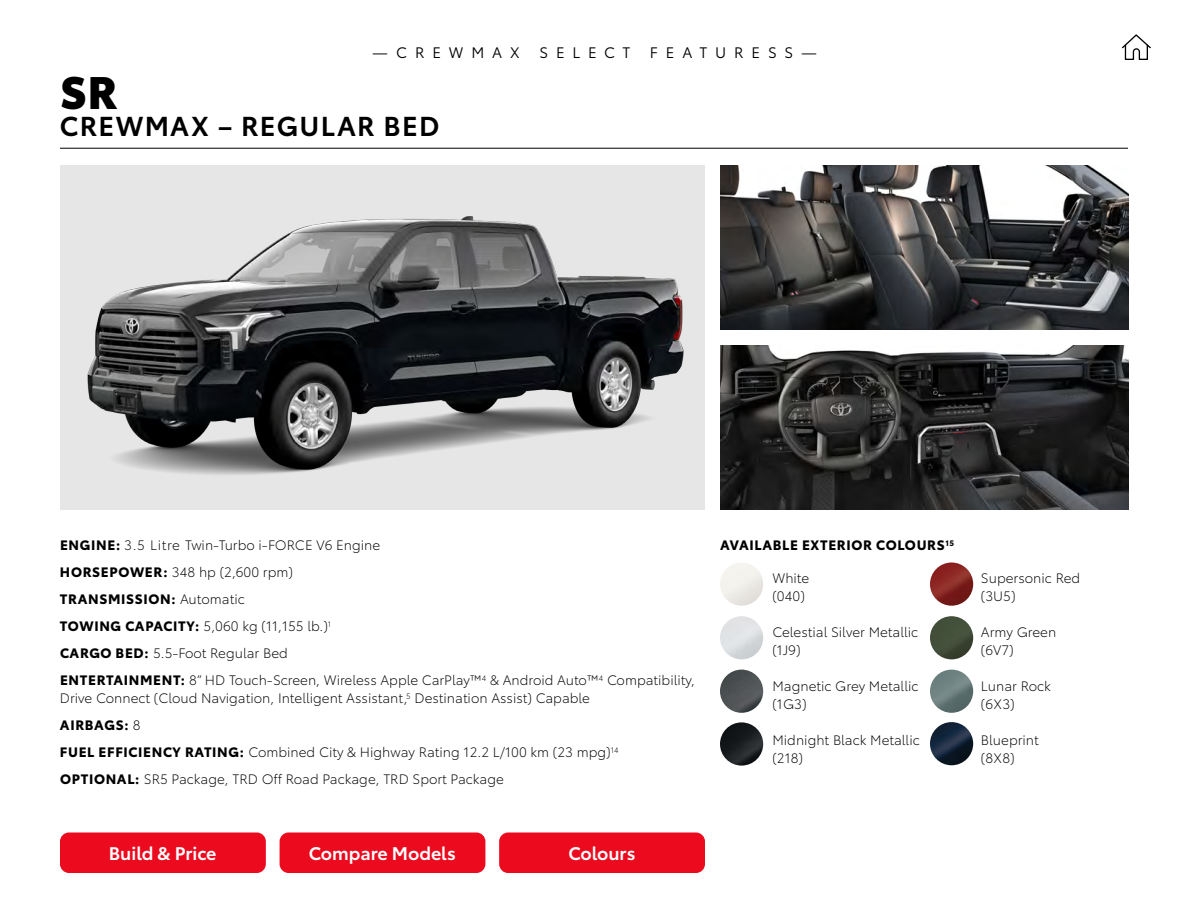
<style>
.page{position:relative;width:1188px;height:918px;background:#fff}
.page>*{position:absolute;margin:0;border:0;box-sizing:border-box;transform-origin:0 0}
.t1{font:900 45px "Toyota Type";color:#000}
.t2{font:600 27px "Toyota Type";letter-spacing:.05em;color:#000}
.t3{font:600 18px "Toyota Type";color:#fff}
.t4{font:15px "Toyota Type";letter-spacing:.525em;color:#000}
.t5{font:300 13.5px/27px "Toyota Type";color:#000}
.t6{font:700 13.5px "Toyota Type";letter-spacing:.05em;color:#000}
.s1{font-weight:700}
</style>
<div class="page">
<img style="left:60px;top:165px;width:645px;height:345px">
<img style="left:720px;top:165px;width:408px;height:165px">
<img style="left:720px;top:345px;width:408px;height:165px">
<img style="left:720px;top:562px;width:43px;height:44px;border-radius:22px">
<img style="left:930px;top:616px;width:43px;height:43px;border-radius:22px">
<img style="left:930px;top:562px;width:43px;height:44px;border-radius:22px">
<img style="left:720px;top:670px;width:43px;height:43px;border-radius:22px">
<img style="left:930px;top:670px;width:43px;height:43px;border-radius:22px">
<img style="left:720px;top:722px;width:43px;height:44px;border-radius:22px">
<img style="left:720px;top:616px;width:43px;height:43px;border-radius:22px">
<img style="left:930px;top:722px;width:43px;height:43px;border-radius:22px">
<svg style="left:1122px;top:34px;width:29px;height:26px"></svg>
<hr style="left:60px;top:148px;width:1068px;height:1px;background:#000">
<div style="left:499px;top:832px;width:206px;height:41px;background:#eb0a1e;border-radius:9px"></div>
<div style="left:60px;top:832px;width:206px;height:41px;background:#eb0a1e;border-radius:9px"></div>
<div style="left:280px;top:832px;width:205px;height:41px;background:#eb0a1e;border-radius:9px"></div>
<p class="t4" style="left:372px;top:42px;width:149px">—CREWMAX</p>
<p class="t4" style="left:539px;top:42px;width:92px">SELECT</p>
<p class="t4" style="left:650px;top:42px;width:169px">FEATURESS—</p>
<h1 class="t1" style="left:60px;top:57px;width:59px">SR</h1>
<h2 class="t2" style="left:60px;top:105px;width:381px">CREWMAX – REGULAR BED</h2>
<p class="t5" style="left:60px;top:531px;width:637px"><span class="s1">ENGINE:</span> 3.5 Litre Twin-Turbo i-FORCE V6 Engine<br><span class="s1">HORSEPOWER:</span> 348 hp (2,600 rpm)<br><span class="s1">TRANSMISSION:</span> Automatic<br><span class="s1">TOWING CAPACITY:</span> 5,060 kg (11,155 lb.)<sup>1<br></sup><span class="s1">CARGO BED:</span> 5.5-Foot Regular Bed<br><span class="s1">ENTERTAINMENT:</span> 8” HD Touch-Screen, Wireless Apple CarPlay™<sup>4</sup> &amp; Android Auto™<sup>4</sup> Compatibility,</p>
<p class="t5" style="left:60px;top:684px;width:560px">Drive Connect (Cloud Navigation, Intelligent Assistant,<sup>5</sup> Destination Assist) Capable <span class="s1">AIRBAGS:</span> 8<br><span class="s1">FUEL EFFICIENCY RATING:</span> Combined City &amp; Highway Rating 12.2 L/100 km (23 mpg)<sup>14<br></sup><span class="s1">OPTIONAL:</span> SR5 Package, TRD Off Road Package, TRD Sport Package</p>
<h3 class="t3" style="left:109px;top:839px;width:109px">Build &amp; Price</h3>
<h3 class="t3" style="left:309px;top:839px;width:148px">Compare Models</h3>
<h3 class="t3" style="left:568px;top:839px;width:69px">Colours</h3>
<p class="t6" style="left:720px;top:535px;width:236px">AVAILABLE EXTERIOR COLOURS<sup>15</sup></p>
<p class="t5" style="left:772px;top:568px;width:38px;line-height:18px">White (040)</p>
<p class="t5" style="left:772px;top:622px;width:147px;line-height:18px">Celestial Silver Metallic (1J9)</p>
<p class="t5" style="left:772px;top:676px;width:148px;line-height:18px">Magnetic Grey Metallic (1G3)</p>
<p class="t5" style="left:772px;top:730px;width:149px;line-height:18px">Midnight Black Metallic (218)</p>
<p class="t5" style="left:981px;top:568px;width:101px;line-height:18px">Supersonic Red (3U5)</p>
<p class="t5" style="left:981px;top:622px;width:77px;line-height:18px">Army Green (6V7)</p>
<p class="t5" style="left:981px;top:676px;width:71px;line-height:18px">Lunar Rock (6X3)</p>
<p class="t5" style="left:981px;top:730px;width:59px;line-height:18px">Blueprint (8X8)</p>
</div>
